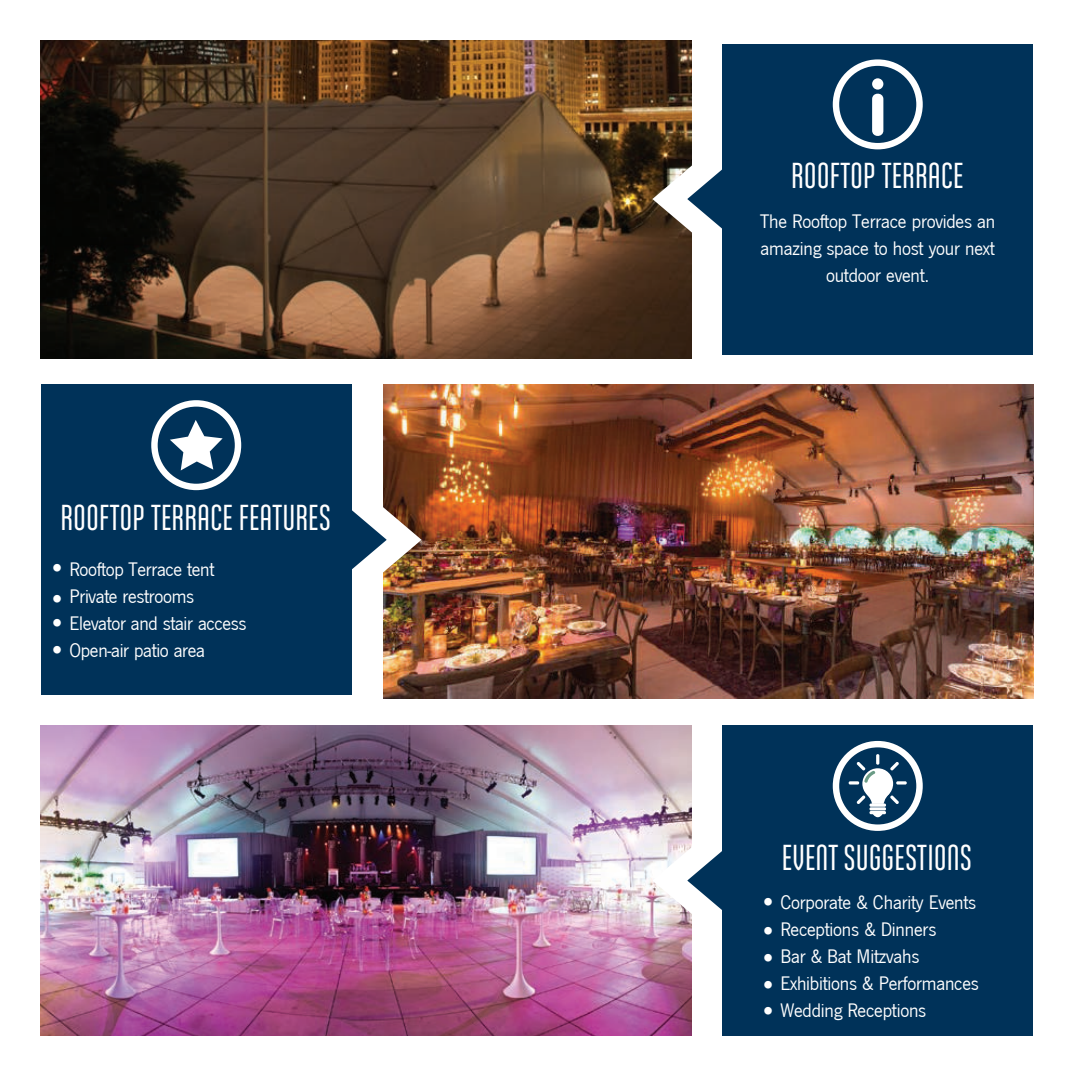
<style>
.page{position:relative;width:1074px;height:1074px;background:#fff}
.page>*{position:absolute;margin:0;border:0;box-sizing:border-box;transform-origin:0 0}
.t1{font:600 36px "Ando";color:#fff}
.t2{font:27px/27.4px "Algerian";color:#fff}
.t3{font:20.25px/27px "News Got T";letter-spacing:-.01em;color:#fff}
</style>
<div class="page">
<img style="left:384px;top:384px;width:648px;height:314px">
<img style="left:41px;top:41px;width:650px;height:318px">
<img style="left:41px;top:725px;width:650px;height:310px">
<img style="left:351px;top:422px;width:85px;height:235px">
<div style="left:41px;top:384px;width:310px;height:311px;background:#003259"></div>
<div style="left:151px;top:400px;width:90px;height:90px;border:6px solid #fff;border-radius:50%"></div>
<svg style="left:170px;top:420px;width:52px;height:50px"></svg>
<img style="left:638px;top:762px;width:84px;height:236px">
<div style="left:722px;top:725px;width:310px;height:310px;background:#003259"></div>
<div style="left:832px;top:740px;width:90px;height:90px;border:6px solid #fff;border-radius:50%"></div>
<svg style="left:896px;top:781px;width:11px;height:3px"></svg>
<svg style="left:890px;top:762px;width:9px;height:9px"></svg>
<div style="left:862px;top:768px;width:31px;height:31px;background:#fff;border-radius:50%"></div>
<svg style="left:855px;top:793px;width:44px;height:28px"></svg>
<svg style="left:847px;top:753px;width:32px;height:31px"></svg>
<svg style="left:638px;top:81px;width:84px;height:236px"></svg>
<div style="left:722px;top:44px;width:310px;height:310px;background:#003259"></div>
<div style="left:832px;top:59px;width:90px;height:90px;border:6px solid #fff;border-radius:50%"></div>
<svg style="left:872px;top:93px;width:11px;height:43px"></svg>
<div style="left:872px;top:78px;width:11px;height:12px;background:#fff;border-radius:50%"></div>
<h1 class="t1" style="left:60px;top:498px;width:272px">ROOFTOP TERRACE FEATURES</h1>
<p class="t3" style="left:70px;top:556px;width:178px">Rooftop Terrace tent<br>Private restrooms<br>Elevator and stair access<br>Open-air patio area</p>
<h2 class="t2" style="left:48px;top:552px;width:20px;line-height:31.1px">• •</h2>
<h2 class="t2" style="left:48px;top:610px;width:20px;line-height:26.8px">• •</h2>
<h1 class="t1" style="left:791px;top:157px;width:174px">ROOFTOP TERRACE</h1>
<p class="t3" style="left:760px;top:208px;width:237px;text-align:center">The Rooftop Terrace provides an amazing space to host your next outdoor event.</p>
<h2 class="t2" style="left:759px;top:888px;width:20px;text-align:justify">• • • • •</h2>
<h1 class="t1" style="left:781px;top:838px;width:192px">EVENT SUGGESTIONS</h1>
<p class="t3" style="left:780px;top:889px;width:200px">Corporate &amp; Charity Events<br>Receptions &amp; Dinners<br>Bar &amp; Bat Mitzvahs<br>Exhibitions &amp; Performances<br>Wedding Receptions</p>
</div>
